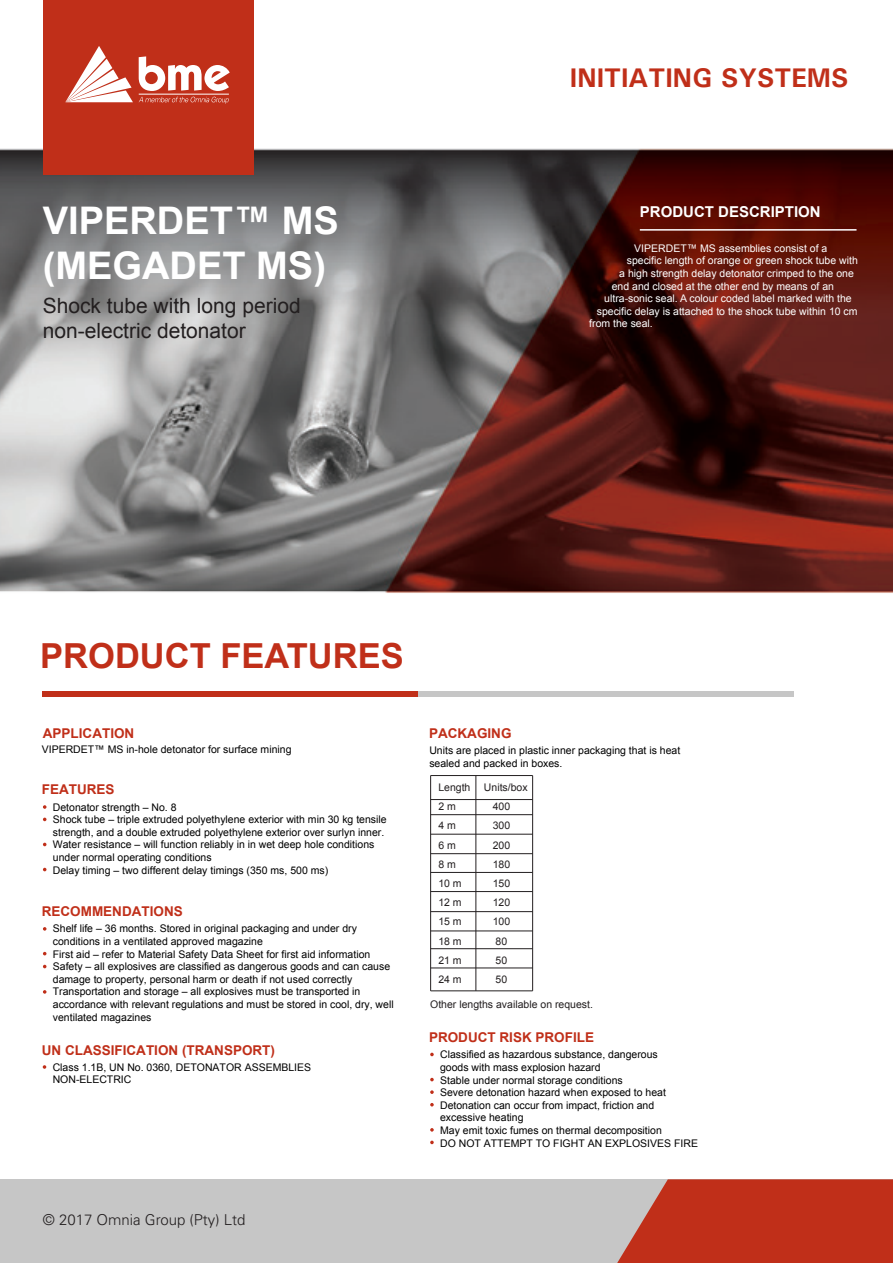
<style>
.page{position:relative;width:893px;height:1263px;background:#fff}
.page>*{position:absolute;margin:0;border:0;box-sizing:border-box;transform-origin:0 0}
.t1{font:700 38.1px/45.6px "Arial";color:#fff}
.t2{font:700 34.5px "Arial";color:#c02f19}
.t3{font:700 27px "Univers";color:#c02f19}
.t4{font:21px/25.2px "Arial";color:#231f20}
.t5{font:300 15px "Univers";color:#231f20}
.t6{font:700 15px "Arial";color:#fff}
.t7{font:700 13.5px "Arial";color:#c02f19}
.t8{font:10.5px/12.6px "Arial";color:#000}
.t9{font:10.5px "Arial";color:#fff}
.t10{font:10.5px "Arial";color:#231f20}
</style>
<div class="page">
<img style="left:0;top:0;width:893px;height:697px">
<div style="left:0;top:1179px;width:893px;height:84px;background:#c6c6c6"></div>
<svg style="left:617px;top:1179px;width:276px;height:84px;background:#c03d29"></svg>
<div style="left:43px;top:691px;width:375px;height:6px;background:#c02f19"></div>
<div style="left:418px;top:691px;width:375px;height:6px;background:#c6c6c6"></div>
<div style="left:43px;top:0;width:210px;height:175px;background:#c02f19"></div>
<svg style="left:65px;top:46px;width:68px;height:56px"></svg>
<svg style="left:139px;top:56px;width:91px;height:35px"></svg>
<svg style="left:139px;top:97px;width:90px;height:7px"></svg>
<hr style="left:139px;top:94px;width:90px;height:1px;background:#fff">
<hr style="left:640px;top:229px;width:216px;height:2px;background:#fff">
<svg style="left:43px;top:805px;width:3px;height:4px"></svg>
<svg style="left:43px;top:927px;width:3px;height:4px"></svg>
<svg style="left:43px;top:990px;width:3px;height:4px"></svg>
<svg style="left:43px;top:1065px;width:3px;height:4px"></svg>
<svg style="left:430px;top:1053px;width:4px;height:3px"></svg>
<svg style="left:430px;top:1078px;width:4px;height:3px"></svg>
<svg style="left:430px;top:1090px;width:4px;height:4px"></svg>
<svg style="left:430px;top:1103px;width:4px;height:3px"></svg>
<svg style="left:430px;top:1128px;width:4px;height:3px"></svg>
<svg style="left:430px;top:1140px;width:4px;height:4px"></svg>
<hr style="left:431px;top:775px;width:102px;height:1px;background:#231f20">
<hr style="left:431px;top:799px;width:102px;height:1px;background:#231f20">
<hr style="left:431px;top:853px;width:102px;height:1px;background:#231f20">
<hr style="left:431px;top:834px;width:102px;height:1px;background:#231f20">
<hr style="left:431px;top:814px;width:102px;height:1px;background:#231f20">
<hr style="left:431px;top:872px;width:102px;height:1px;background:#231f20">
<hr style="left:431px;top:891px;width:102px;height:1px;background:#231f20">
<hr style="left:431px;top:911px;width:102px;height:1px;background:#231f20">
<hr style="left:431px;top:931px;width:102px;height:1px;background:#231f20">
<hr style="left:431px;top:948px;width:102px;height:1px;background:#231f20">
<hr style="left:431px;top:968px;width:102px;height:1px;background:#231f20">
<hr style="left:431px;top:990px;width:102px;height:1px;background:#231f20">
<hr style="left:476px;top:775px;width:1px;height:216px;background:#231f20">
<hr style="left:430px;top:775px;width:1px;height:216px;background:#231f20">
<hr style="left:532px;top:775px;width:1px;height:216px;background:#231f20">
<h1 class="t1" style="left:43px;top:199px;width:298px">VIPERDET™ MS (MEGADET MS)</h1>
<h3 class="t4" style="left:43px;top:293px;width:259px">Shock tube with long period non-electric detonator</h3>
<h3 class="t3" style="left:570px;top:60px;width:280px">INITIATING SYSTEMS</h3>
<h3 class="t6" style="left:640px;top:202px;width:182px">PRODUCT DESCRIPTION</h3>
<p class="t9" style="left:634px;top:241px;width:195px">VIPERDET™ MS assemblies consist of a</p>
<p class="t9" style="left:627px;top:254px;width:233px">specific length of orange or green shock tube with</p>
<p class="t9" style="left:619px;top:266px;width:236px">a high strength delay detonator crimped to the one</p>
<p class="t9" style="left:612px;top:279px;width:224px">end and closed at the other end by means of an</p>
<p class="t9" style="left:604px;top:292px;width:249px">ultra-sonic seal. A colour coded label marked with the</p>
<p class="t9" style="left:597px;top:304px;width:262px">specific delay is attached to the shock tube within 10 cm</p>
<p class="t9" style="left:589px;top:317px;width:65px">from the seal.</p>
<h2 class="t2" style="left:40px;top:633px;width:365px">PRODUCT FEATURES</h2>
<p class="t7" style="left:43px;top:724px;width:93px">APPLICATION</p>
<p class="t8" style="left:42px;top:743px;width:251px">VIPERDET™ MS in-hole detonator for surface mining</p>
<p class="t7" style="left:42px;top:780px;width:74px">FEATURES</p>
<p class="t8" style="left:53px;top:801px;width:335px">Detonator strength – No. 8<br>Shock tube – triple extruded polyethylene exterior with min 30 kg tensile strength, and a double extruded polyethylene exterior over surlyn inner.<br>Water resistance – will function reliably in in wet deep hole conditions under normal operating conditions<br>Delay timing – two different delay timings (350 ms, 500 ms)</p>
<p class="t7" style="left:42px;top:902px;width:142px">RECOMMENDATIONS</p>
<p class="t8" style="left:53px;top:922px;width:342px">Shelf life – 36 months. Stored in original packaging and under dry conditions in a ventilated approved magazine<br>First aid – refer to Material Safety Data Sheet for first aid information Safety – all explosives are classified as dangerous goods and can cause damage to property, personal harm or death if not used correctly Transportation and storage – all explosives must be transported in accordance with relevant regulations and must be stored in cool, dry, well ventilated magazines</p>
<p class="t7" style="left:42px;top:1041px;width:235px">UN CLASSIFICATION (TRANSPORT)</p>
<p class="t8" style="left:53px;top:1060px;width:260px">Class 1.1B, UN No. 0360, DETONATOR ASSEMBLIES<br>NON-ELECTRIC</p>
<h3 class="t5" style="left:43px;top:1210px;width:204px">© 2017 Omnia Group (Pty) Ltd</h3>
<p class="t7" style="left:429px;top:724px;width:84px">PACKAGING</p>
<p class="t8" style="left:429px;top:744px;width:252px">Units are placed in plastic inner packaging that is heat sealed and packed in boxes.</p>
<p class="t10" style="left:438px;top:780px;width:34px">Length</p>
<p class="t10" style="left:484px;top:780px;width:45px">Units/box</p>
<p class="t10" style="left:438px;top:800px;width:19px">2 m</p>
<p class="t10" style="left:493px;top:800px;width:19px">400</p>
<p class="t10" style="left:438px;top:819px;width:19px">4 m</p>
<p class="t10" style="left:493px;top:819px;width:19px">300</p>
<p class="t10" style="left:438px;top:838px;width:19px">6 m</p>
<p class="t10" style="left:493px;top:838px;width:19px">200</p>
<p class="t10" style="left:438px;top:857px;width:19px">8 m</p>
<p class="t10" style="left:493px;top:857px;width:19px">180</p>
<p class="t10" style="left:438px;top:876px;width:25px">10 m</p>
<p class="t10" style="left:493px;top:876px;width:19px">150</p>
<p class="t10" style="left:438px;top:896px;width:25px">12 m</p>
<p class="t10" style="left:493px;top:896px;width:19px">120</p>
<p class="t10" style="left:438px;top:915px;width:25px">15 m</p>
<p class="t10" style="left:493px;top:915px;width:19px">100</p>
<p class="t10" style="left:438px;top:934px;width:25px">18 m</p>
<p class="t10" style="left:496px;top:934px;width:13px">80</p>
<p class="t10" style="left:438px;top:953px;width:25px">21 m</p>
<p class="t10" style="left:496px;top:953px;width:13px">50</p>
<p class="t10" style="left:438px;top:972px;width:25px">24 m</p>
<p class="t10" style="left:496px;top:972px;width:13px">50</p>
<p class="t10" style="left:430px;top:998px;width:164px">Other lengths available on request.</p>
<p class="t7" style="left:429px;top:1028px;width:167px">PRODUCT RISK PROFILE</p>
<p class="t8" style="left:440px;top:1048px;width:259px">Classified as hazardous substance, dangerous<br>goods with mass explosion hazard<br>Stable under normal storage conditions<br>Severe detonation hazard when exposed to heat Detonation can occur from impact, friction and excessive heating<br>May emit toxic fumes on thermal decomposition<br>DO NOT ATTEMPT TO FIGHT AN EXPLOSIVES FIRE</p>
</div>
